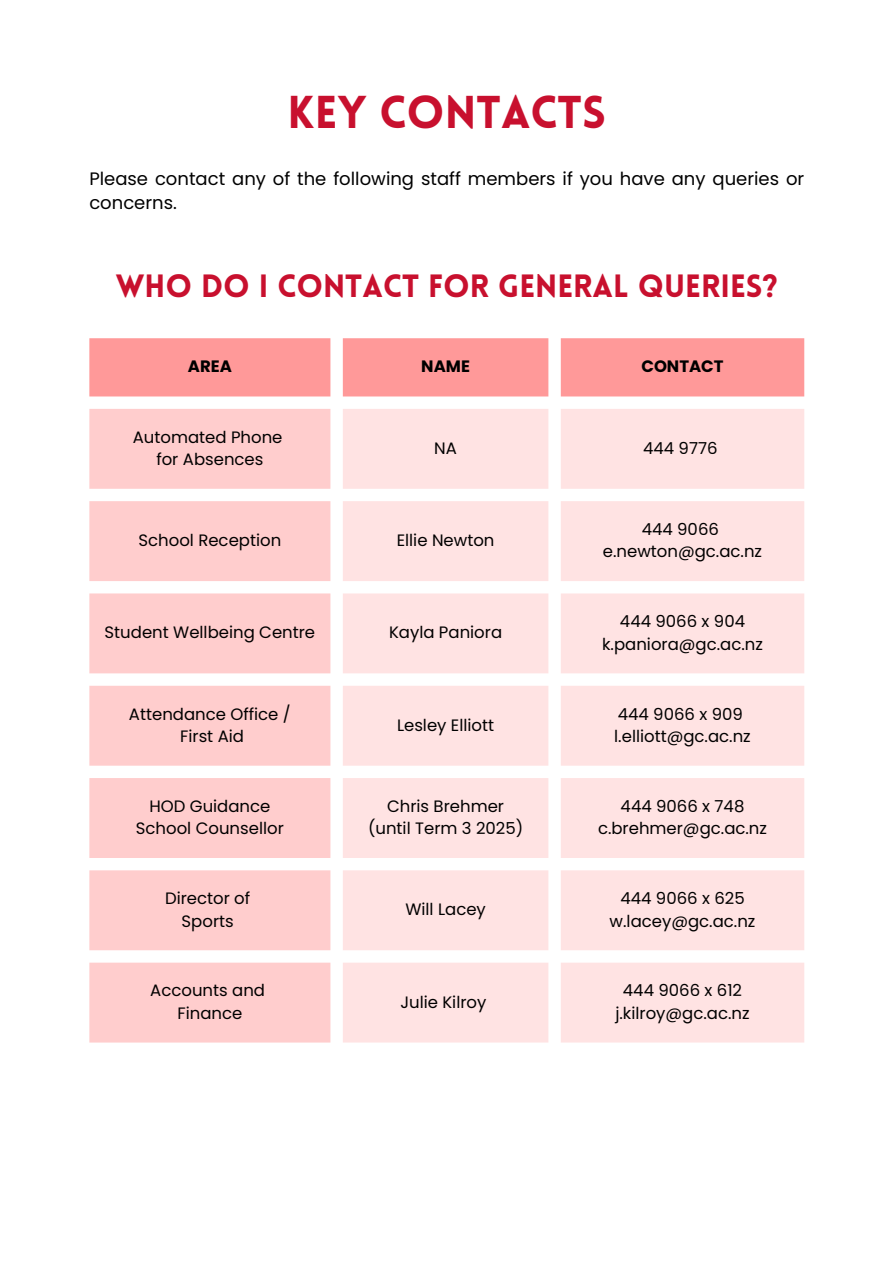
<style>
.page{position:relative;width:894px;height:1264px;background:#fff}
.page>*{position:absolute;margin:0;border:0;box-sizing:border-box;transform-origin:0 0}
.t1{font:900 45px "Lovelo";color:#c8102e}
.t2{font:900 31.5px "Lovelo";color:#c8102e}
.t3{font:18px/24.8px "Poppins";color:#000}
.t4{font:16.5px/22.5px "Poppins";color:#000;text-align:center}
.t5{font:700 16.5px "Poppins";color:#000}
</style>
<div class="page">
<div style="left:89px;top:338px;width:715px;height:58px;background:#f99"></div>
<svg style="left:89px;top:409px;width:241px;height:633px;background:#ffd2d2"></svg>
<svg style="left:343px;top:409px;width:461px;height:633px;background:#ffe6e6"></svg>
<p class="t1" style="left:287px;top:94px;width:320px">KEY CONTACTS</p>
<p class="t3" style="left:89px;top:166px;width:716px">Please contact any of the following staff members if you have any queries or concerns.</p>
<p class="t2" style="left:116px;top:273px;width:663px">WHO DO I CONTACT FOR GENERAL QUERIES?</p>
<h1 class="t5" style="left:188px;top:355px;width:45px">AREA</h1>
<p class="t5" style="left:421px;top:355px;width:50px">NAME</p>
<h2 class="t5" style="left:641px;top:355px;width:84px">CONTACT</h2>
<p class="t4" style="left:133px;top:425px;width:151px">Automated Phone</p>
<p class="t4" style="left:156px;top:448px;width:109px">for Absences</p>
<p class="t4" style="left:434px;top:437px;width:24px">NA</p>
<p class="t4" style="left:643px;top:437px;width:76px">444 9776</p>
<p class="t4" style="left:138px;top:529px;width:144px">School Reception</p>
<p class="t4" style="left:396px;top:529px;width:99px">Ellie Newton</p>
<p class="t4" style="left:105px;top:621px;width:212px">Student Wellbeing Centre</p>
<p class="t4" style="left:389px;top:621px;width:115px">Kayla Paniora</p>
<p class="t4" style="left:129px;top:702px;width:163px">Attendance Office /</p>
<p class="t4" style="left:180px;top:725px;width:65px">First Aid</p>
<p class="t4" style="left:149px;top:794px;width:122px">HOD Guidance</p>
<p class="t4" style="left:136px;top:817px;width:149px">School Counsellor</p>
<p class="t4" style="left:165px;top:887px;width:87px">Director of</p>
<p class="t4" style="left:181px;top:909px;width:54px">Sports</p>
<p class="t4" style="left:150px;top:979px;width:116px">Accounts and</p>
<p class="t4" style="left:177px;top:1001px;width:66px">Finance</p>
<p class="t4" style="left:397px;top:713px;width:99px">Lesley Elliott</p>
<p class="t4" style="left:387px;top:794px;width:118px">Chris Brehmer</p>
<p class="t4" style="left:368px;top:817px;width:157px">(until Term 3 2025)</p>
<p class="t4" style="left:405px;top:898px;width:82px">Will Lacey</p>
<p class="t4" style="left:400px;top:990px;width:88px">Julie Kilroy</p>
<p class="t4" style="left:641px;top:518px;width:79px">444 9066</p>
<p class="t4" style="left:602px;top:540px;width:161px">e.newton@gc.ac.nz</p>
<p class="t4" style="left:619px;top:610px;width:127px">444 9066 x 904</p>
<p class="t4" style="left:602px;top:632px;width:162px">k.paniora@gc.ac.nz</p>
<p class="t4" style="left:617px;top:702px;width:127px">444 9066 x 909</p>
<p class="t4" style="left:614px;top:725px;width:138px">l.elliott@gc.ac.nz</p>
<p class="t4" style="left:598px;top:794px;width:170px">444 9066 x 748 c.brehmer@gc.ac.nz</p>
<p class="t4" style="left:620px;top:887px;width:126px">444 9066 x 625</p>
<p class="t4" style="left:609px;top:909px;width:147px">w.lacey@gc.ac.nz</p>
<p class="t4" style="left:622px;top:979px;width:121px">444 9066 x 612</p>
<p class="t4" style="left:615px;top:1001px;width:136px">j.kilroy@gc.ac.nz</p>
</div>
